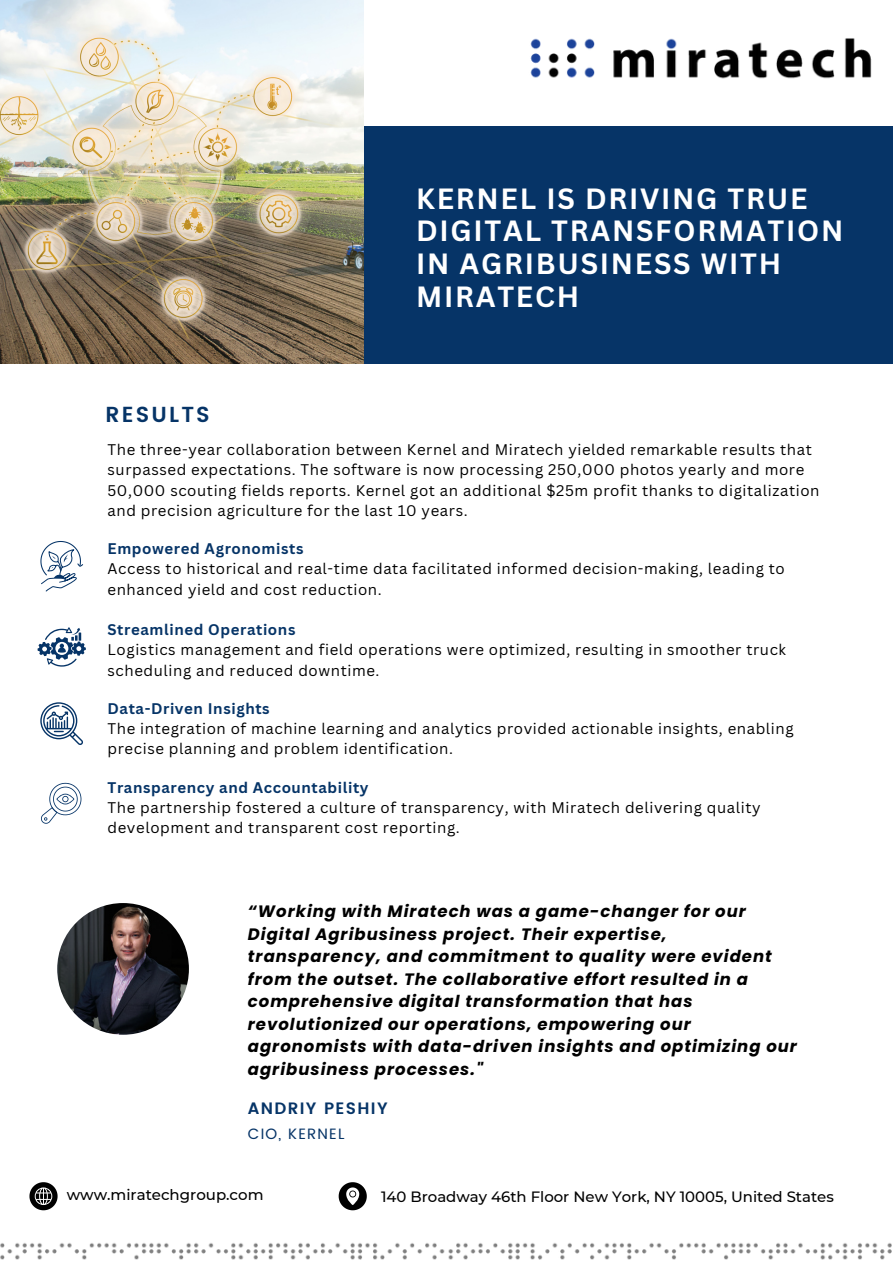
<style>
.page{position:relative;width:893px;height:1264px;background:#fff}
.page>*{position:absolute;margin:0;border:0;box-sizing:border-box;transform-origin:0 0}
.t1{font:700 28.5px/32.5px "Canva Sans";letter-spacing:.06em;color:#fff}
.t2{font:600 21.75px "Poppins";letter-spacing:.1em;color:#063467}
.t3{font:italic 700 16.5px/22.5px "Poppins";letter-spacing:.06em;color:#000}
.t4{font:600 16.5px "Poppins";letter-spacing:.08em;color:#063467}
.t5{font:15px/20.2px "Canva Sans";letter-spacing:.04em;color:#000}
.t6{font:700 15px "Canva Sans";letter-spacing:.04em;color:#063467}
.t7{font:500 15px "Montserrat";color:#000}
.t8{font:15px "Poppins";letter-spacing:.08em;color:#063467}
.t9{font:500 14.85px "Montserrat";color:#000}
</style>
<div class="page">
<img style="left:57px;top:903px;width:132px;height:131px;border-radius:50%">
<div style="left:161px;top:126px;width:731px;height:237px;background:#063467"></div>
<img style="left:0;top:0;width:363px;height:363px">
<img style="left:530px;top:38px;width:342px;height:41px">
<img style="left:0;top:1243px;width:892px;height:17px">
<svg style="left:40px;top:702px;width:43px;height:43px"></svg>
<svg style="left:37px;top:627px;width:49px;height:39px"></svg>
<svg style="left:40px;top:541px;width:43px;height:50px"></svg>
<svg style="left:41px;top:782px;width:40px;height:41px"></svg>
<svg style="left:29px;top:1182px;width:29px;height:28px"></svg>
<svg style="left:338px;top:1182px;width:29px;height:28px"></svg>
<p class="t2" style="left:105px;top:402px;width:106px">RESULTS</p>
<p class="t1" style="left:416px;top:181px;width:428px">KERNEL IS DRIVING TRUE<br>DIGITAL TRANSFORMATION<br>IN AGRIBUSINESS WITH<br>MIRATECH</p>
<p class="t5" style="left:107px;top:439px;width:705px">The three-year collaboration between Kernel and Miratech yielded remarkable results that surpassed expectations. The software is now processing 250,000 photos yearly and more</p>
<p class="t5" style="left:107px;top:479px;width:713px">50,000 scouting fields reports. Kernel got an additional $25m profit thanks to digitalization and precision agriculture for the last 10 years.</p>
<p class="t6" style="left:107px;top:538px;width:197px">Empowered Agronomists</p>
<p class="t5" style="left:107px;top:558px;width:678px">Access to historical and real-time data facilitated informed decision-making, leading to enhanced yield and cost reduction.</p>
<p class="t6" style="left:107px;top:619px;width:189px">Streamlined Operations</p>
<p class="t5" style="left:107px;top:639px;width:680px">Logistics management and field operations were optimized, resulting in smoother truck scheduling and reduced downtime.</p>
<p class="t6" style="left:107px;top:697px;width:164px">Data-Driven Insights</p>
<p class="t5" style="left:107px;top:718px;width:687px">The integration of machine learning and analytics provided actionable insights, enabling precise planning and problem identification.</p>
<p class="t6" style="left:107px;top:776px;width:262px">Transparency and Accountability</p>
<p class="t5" style="left:107px;top:796px;width:654px">The partnership fostered a culture of transparency, with Miratech delivering quality development and transparent cost reporting.</p>
<p class="t3" style="left:248px;top:900px;width:550px">“Working with Miratech was a game-changer for our Digital Agribusiness project. Their expertise, transparency, and commitment to quality were evident from the outset. The collaborative effort resulted in a comprehensive digital transformation that has revolutionized our operations, empowering our agronomists with data-driven insights and optimizing our agribusiness processes."</p>
<p class="t4" style="left:248px;top:1098px;width:141px">ANDRIY PESHIY</p>
<p class="t8" style="left:248px;top:1124px;width:98px">CIO, KERNEL</p>
<p class="t7" style="left:67px;top:1185px;width:198px">www.miratechgroup.com</p>
<p class="t9" style="left:381px;top:1187px;width:454px">140 Broadway 46th Floor New York, NY 10005, United States</p>
</div>
